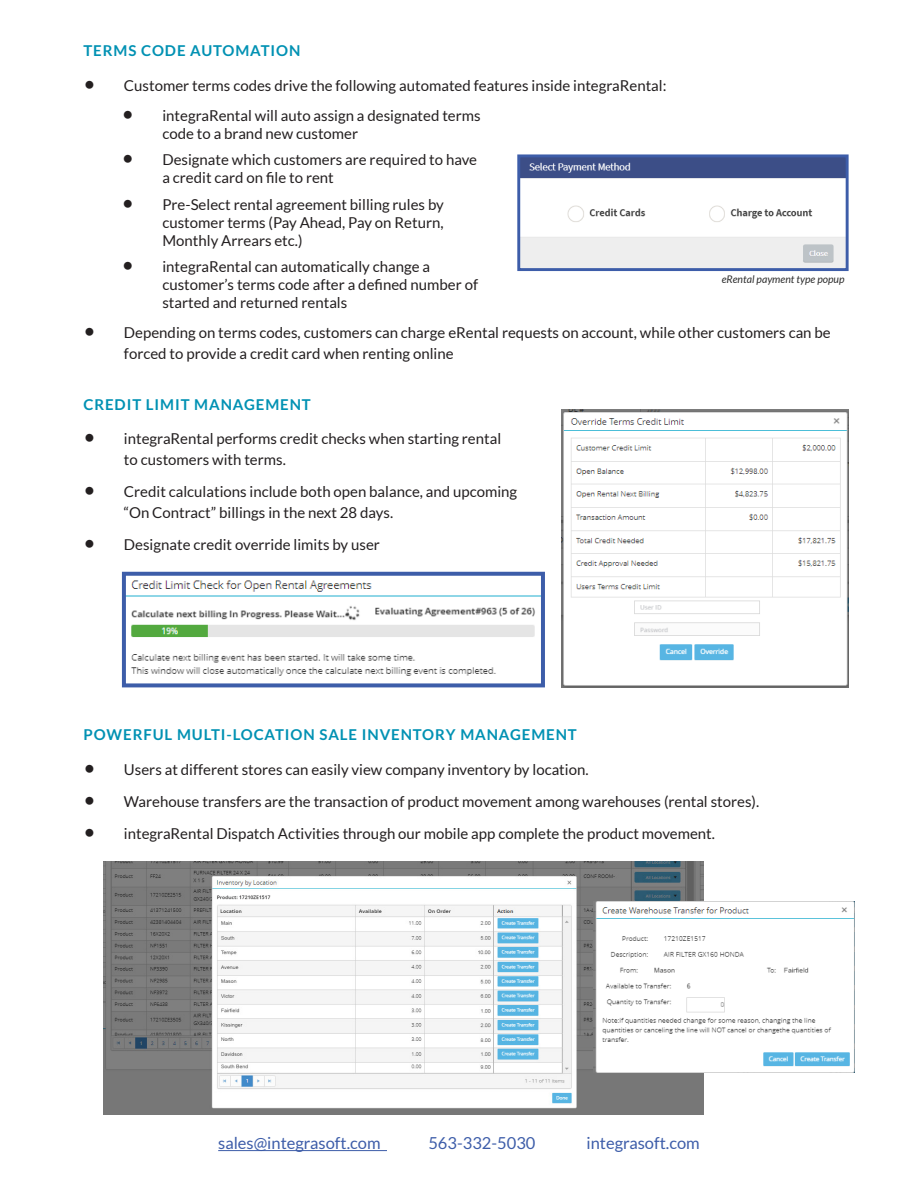
<style>
.page{position:relative;width:918px;height:1188px;background:#fff}
.page>*{position:absolute;margin:0;border:0;box-sizing:border-box;transform-origin:0 0}
.t1{font:16.5px "Lato";color:#3d5da9}
.t2{font:15px/18px "Lato";color:#231f20}
.t3{font:700 15px "Lato";letter-spacing:.06em;color:#0091b3}
.t4{font:italic 10.5px "Lato";color:#2d2d2d}
.s1{font-size:21px}
</style>
<div class="page">
<hr style="left:218px;top:1150px;width:169px;height:1px;background:#3d5da9">
<img style="left:561px;top:409px;width:288px;height:278px">
<img style="left:127px;top:580px;width:413px;height:96px">
<div style="left:122px;top:572px;width:423px;height:115px;border:4px solid #3d5da9"></div>
<img style="left:521px;top:158px;width:324px;height:109px">
<div style="left:517px;top:154px;width:332px;height:117px;border:3px solid #3d5da9"></div>
<img style="left:104px;top:861px;width:600px;height:253px">
<img style="left:594px;top:902px;width:260px;height:171px">
<p class="t3" style="left:83px;top:42px;width:218px">TERMS CODE AUTOMATION</p>
<p class="t2" style="left:83px;top:76px;width:585px"><span class="s1">•</span> Customer terms codes drive the following automated features inside integraRental:</p>
<p class="t2" style="left:162px;top:106px;width:320px;text-indent:-40px"><span class="s1">•</span> integraRental will auto assign a designated terms code to a brand new customer</p>
<p class="t2" style="left:162px;top:151px;width:316px;text-indent:-40px"><span class="s1">•</span> Designate which customers are required to have a credit card on file to rent</p>
<p class="t2" style="left:162px;top:195px;width:283px;text-align:justify;text-indent:-40px"><span class="s1">•</span> Pre-Select rental agreement billing rules by customer terms (Pay Ahead, Pay on Return, Monthly Arrears etc.)</p>
<p class="t2" style="left:162px;top:258px;width:317px;text-indent:-40px"><span class="s1">•</span> integraRental can automatically change a customer’s terms code after a defined number of started and returned rentals</p>
<p class="t2" style="left:124px;top:322px;width:708px;line-height:21px;text-indent:-41px"><span class="s1">•</span> Depending on terms codes, customers can charge eRental requests on account, while other customers can be forced to provide a credit card when renting online</p>
<p class="t4" style="left:722px;top:273px;width:124px">eRental payment type popup</p>
<p class="t3" style="left:83px;top:396px;width:229px">CREDIT LIMIT MANAGEMENT</p>
<p class="t2" style="left:124px;top:428px;width:379px;line-height:21px;text-indent:-41px"><span class="s1">•</span> integraRental performs credit checks when starting rental to customers with terms.</p>
<p class="t2" style="left:124px;top:481px;width:395px;line-height:21px;text-indent:-41px"><span class="s1">•</span> Credit calculations include both open balance, and upcoming “On Contract” billings in the next 28 days.</p>
<p class="t2" style="left:83px;top:535px;width:298px"><span class="s1">•</span> Designate credit override limits by user</p>
<p class="t3" style="left:83px;top:726px;width:495px">POWERFUL MULTI-LOCATION SALE INVENTORY MANAGEMENT</p>
<p class="t2" style="left:83px;top:760px;width:507px"><span class="s1">•</span> Users at different stores can easily view company inventory by location.</p>
<p class="t2" style="left:83px;top:792px;width:677px"><span class="s1">•</span> Warehouse transfers are the transaction of product movement among warehouses (rental stores).</p>
<p class="t2" style="left:83px;top:824px;width:633px"><span class="s1">•</span> integraRental Dispatch Activities through our mobile app complete the product movement.</p>
<p class="t1" style="left:218px;top:1134px;width:164px">sales@integrasoft.com</p>
<p class="t1" style="left:428px;top:1134px;width:109px">563-332-5030</p>
<p class="t1" style="left:586px;top:1134px;width:115px">integrasoft.com</p>
</div>
